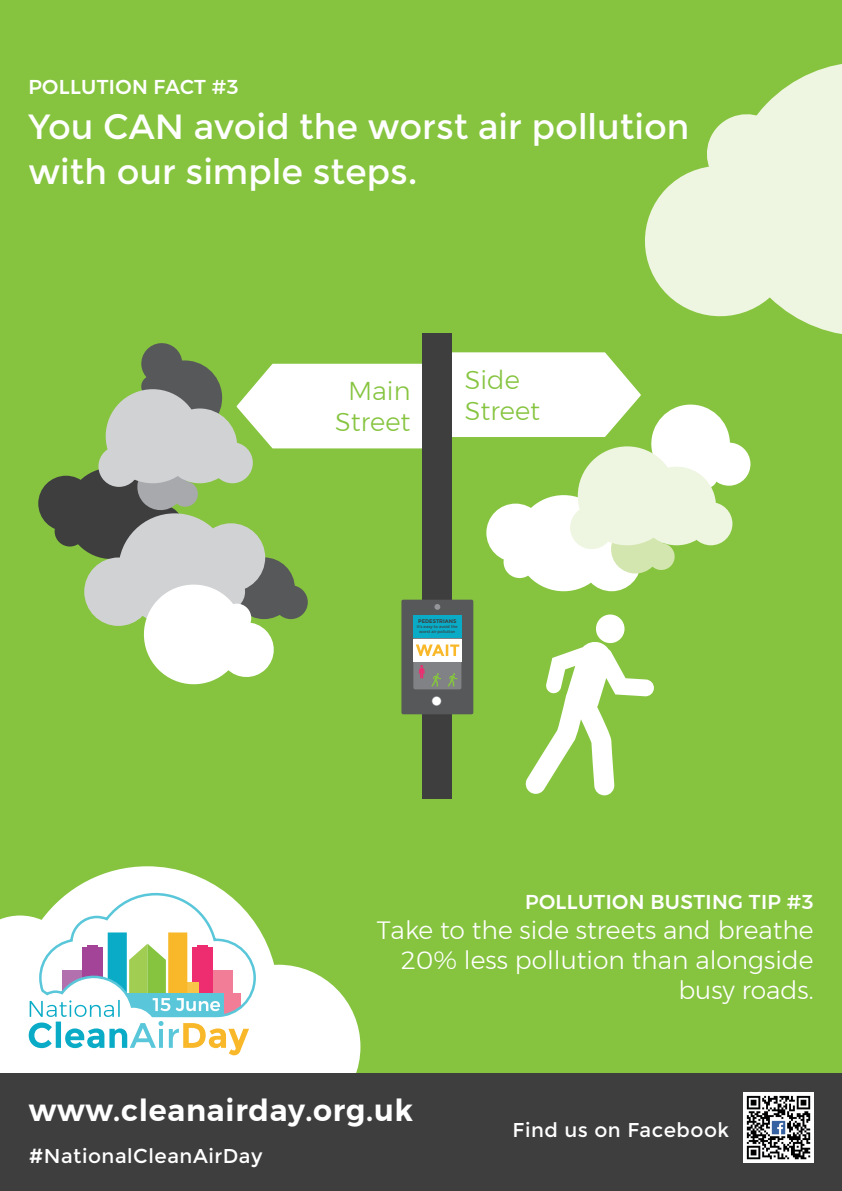
<style>
.page{position:relative;width:842px;height:1191px;background:#86c43f}
.page>*{position:absolute;margin:0;border:0;box-sizing:border-box;transform-origin:0 0}
.t1{font:35px/45px "Montserrat";color:#fff}
.t2{font:600 30px "Montserrat";letter-spacing:.025em;color:#fff}
.t3{font:300 25.8px/30.9px "Montserrat";color:#86c43f}
.t4{font:300 25px/30px "Montserrat";color:#fff;text-align:right}
.t5{font:500 20px "Montserrat";letter-spacing:.02em;color:#fff}
.t6{font:20px "Montserrat";letter-spacing:.025em;color:#fff}
.t7{font:700 5.3px "Montserrat";color:#3e3e3f}
.t8{font:4px/4.7px "Montserrat";color:#3e3e3f;text-align:center}
</style>
<div class="page">
<div style="left:596px;top:614px;width:28px;height:29px;background:#fff;border-radius:50%"></div>
<svg style="left:525px;top:641px;width:129px;height:154px"></svg>
<svg style="left:235px;top:363px;width:188px;height:86px;background:#f0f7e7"></svg>
<div style="left:66px;top:467px;width:91px;height:92px;background:#3e3e3f;border-radius:50%"></div>
<div style="left:130px;top:503px;width:55px;height:56px;background:#3e3e3f;border-radius:50%"></div>
<div style="left:38px;top:476px;width:56px;height:55px;background:#3e3e3f;border-radius:50%"></div>
<div style="left:55px;top:516px;width:30px;height:30px;background:#3e3e3f;border-radius:50%"></div>
<div style="left:233px;top:557px;width:62px;height:62px;background:#57585a;border-radius:50%"></div>
<div style="left:274px;top:585px;width:34px;height:34px;background:#57585a;border-radius:50%"></div>
<div style="left:118px;top:513px;width:113px;height:113px;background:#d1d2d4;border-radius:50%"></div>
<div style="left:84px;top:557px;width:69px;height:69px;background:#d1d2d4;border-radius:50%"></div>
<div style="left:197px;top:523px;width:68px;height:68px;background:#d1d2d4;border-radius:50%"></div>
<svg style="left:136px;top:476px;width:63px;height:36px"></svg>
<svg style="left:139px;top:579px;width:138px;height:106px"></svg>
<svg style="left:141px;top:343px;width:82px;height:70px"></svg>
<div style="left:106px;top:389px;width:94px;height:94px;background:#d1d2d4;border-radius:50%"></div>
<div style="left:162px;top:408px;width:75px;height:75px;background:#d1d2d4;border-radius:50%"></div>
<div style="left:98px;top:446px;width:41px;height:41px;background:#d1d2d4;border-radius:50%"></div>
<div style="left:212px;top:442px;width:41px;height:41px;background:#d1d2d4;border-radius:50%"></div>
<div style="left:516px;top:495px;width:96px;height:96px;background:#fff;border-radius:50%"></div>
<div style="left:582px;top:533px;width:59px;height:58px;background:#fff;border-radius:50%"></div>
<div style="left:486px;top:503px;width:59px;height:59px;background:#fff;border-radius:50%"></div>
<div style="left:504px;top:546px;width:32px;height:32px;background:#fff;border-radius:50%"></div>
<svg style="left:608px;top:538px;width:68px;height:38px"></svg>
<div style="left:694px;top:465px;width:24px;height:23px;background:#e9f4dd;border-radius:50%"></div>
<div style="left:578px;top:446px;width:99px;height:99px;background:#eef5e0;border-radius:50%"></div>
<div style="left:637px;top:467px;width:79px;height:78px;background:#eef5e0;border-radius:50%"></div>
<div style="left:570px;top:506px;width:43px;height:43px;background:#eef5e0;border-radius:50%"></div>
<div style="left:689px;top:502px;width:43px;height:43px;background:#eef5e0;border-radius:50%"></div>
<svg style="left:452px;top:64px;width:390px;height:422px"></svg>
<div style="left:423px;top:333px;width:29px;height:465px;background:#3e3e3f"></div>
<div style="left:401px;top:599px;width:72px;height:115px;background:#57585a;border-radius:2px"></div>
<div style="left:413px;top:615px;width:48px;height:74px;background:#808285;border-radius:2px"></div>
<svg style="left:434px;top:604px;width:6px;height:6px"></svg>
<div style="left:432px;top:697px;width:9px;height:8px;background:#fff;border-radius:50%"></div>
<div style="left:413px;top:639px;width:48px;height:22px;background:#fff"></div>
<div style="left:413px;top:615px;width:48px;height:22px;background:#09abc6"></div>
<svg style="left:419px;top:665px;width:6px;height:13px"></svg>
<svg style="left:431px;top:673px;width:10px;height:13px"></svg>
<svg style="left:448px;top:673px;width:9px;height:13px"></svg>
<svg style="left:416px;top:644px;width:43px;height:12px"></svg>
<svg style="left:0;top:866px;width:360px;height:207px;fill:#fff"></svg>
<svg style="left:29px;top:891px;width:228px;height:164px;background:#d4e0d6"></svg>
<div style="left:0;top:1073px;width:842px;height:118px;background:#3e3e3f"></div>
<img style="left:743px;top:1092px;width:71px;height:70px">
<p class="t5" style="left:28px;top:71px;width:212px">POLLUTION FACT #3</p>
<h1 class="t1" style="left:28px;top:105px;width:663px">You CAN avoid the worst air pollution with our simple steps.</h1>
<p class="t3" style="left:335px;top:375px;width:77px;text-align:center">Main<br>Street</p>
<p class="t3" style="left:465px;top:364px;width:77px">Side<br>Street</p>
<p class="t7" style="left:418px;top:618px;width:40px">PEDESTRIANS</p>
<p class="t8" style="left:417px;top:624px;width:42px">It’s easy to avoid the worst air pollution</p>
<p class="t5" style="left:525px;top:886px;width:290px">POLLUTION BUSTING TIP #3</p>
<p class="t4" style="left:377px;top:915px;width:438px">Take to the side streets and breathe<br>20% less pollution than alongside busy roads.</p>
<p class="t2" style="left:29px;top:1087px;width:386px">www.cleanairday.org.uk</p>
<p class="t6" style="left:29px;top:1144px;width:235px">#NationalCleanAirDay</p>
<p class="t6" style="left:512px;top:1118px;width:218px">Find us on Facebook</p>
</div>
